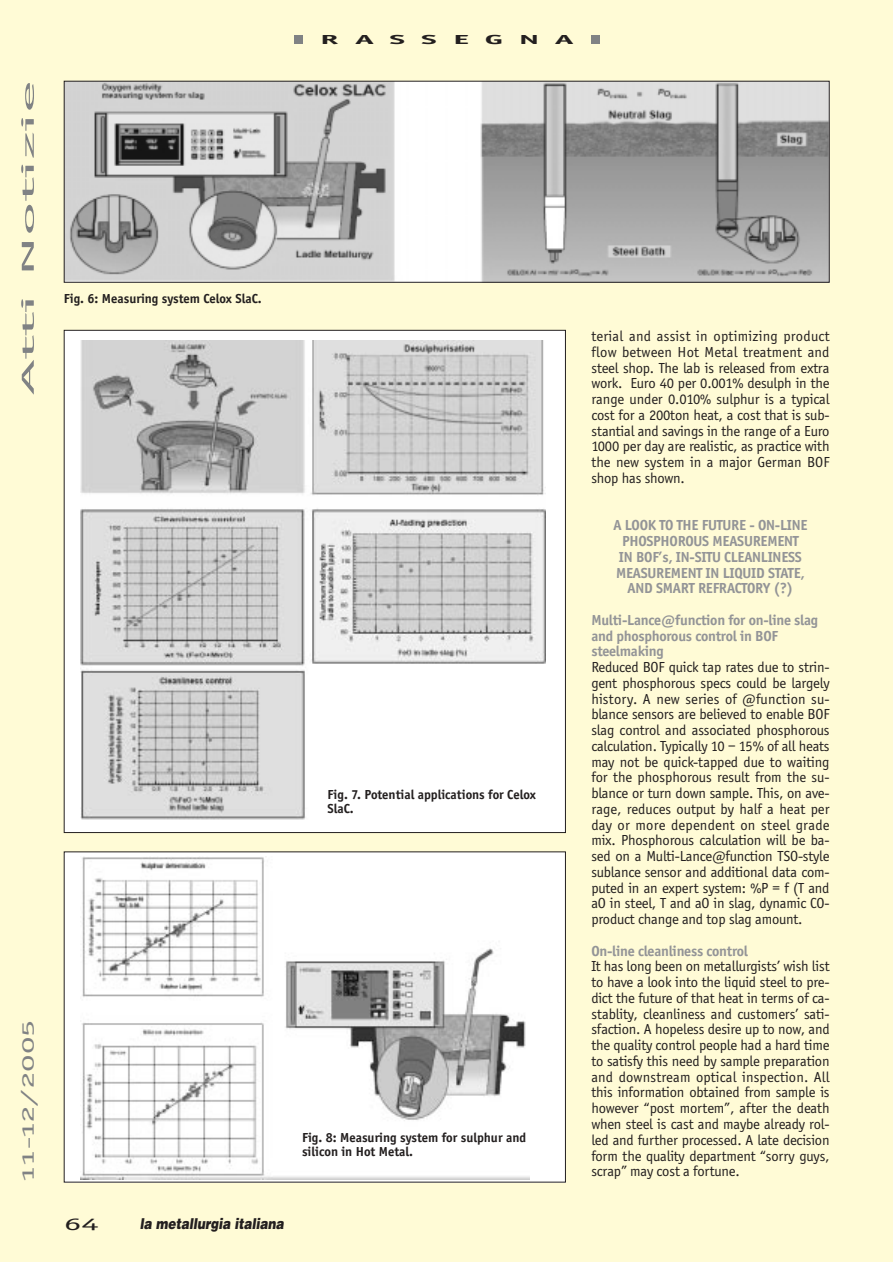
<style>
.page{position:relative;width:893px;height:1262px;background:#fff}
.page>*{position:absolute;margin:0;border:0;box-sizing:border-box;transform-origin:0 0}
.t1{font:18px "Officina Sans";color:#808284;scale:4 1}
.t2{font:18px "Officina Sans";color:#808284;scale:2 1}
.t3{font:18px "Officina Sans";color:#231f1f;scale:2 1}
.t4{font:15px/15.8px "Officina Sans";letter-spacing:-.015em;color:#231f1f;text-align:justify}
.t5{font:700 15px/15.8px "Officina Sans";letter-spacing:-.015em;color:#939497;text-align:center}
.t6{font:italic 900 15px "Helvetica";color:#231f1f;scale:.8 1}
.t7{font:700 13.5px/14.2px "Officina Sans";color:#231f1f}
.t8{font:700 13.5px "Officina Sans";letter-spacing:.475em;color:#231f1f;scale:2.5 1}
.t9{font:700 13.5px "Officina Sans";color:#231f1f;scale:2.5 1}
</style>
<div class="page">
<div style="left:0;top:0;width:892px;height:1261px;background:#fffbd6"></div>
<div style="left:590px;top:36px;width:9px;height:8px;background:#808284"></div>
<div style="left:294px;top:36px;width:9px;height:8px;background:#808284"></div>
<img style="left:66px;top:83px;width:761px;height:198px">
<div style="left:64px;top:81px;width:765px;height:202px;border:1px solid #231f1f"></div>
<div style="left:64px;top:330px;width:501px;height:502px;background:#fff"></div>
<img style="left:80px;top:341px;width:466px;height:479px">
<div style="left:64px;top:852px;width:501px;height:330px;background:#fff"></div>
<img style="left:80px;top:856px;width:449px;height:323px">
<p class="t1" style="left:21px;top:396px;width:80px;rotate:-90deg">Atti Notizie</p>
<p class="t2" style="left:21px;top:1182px;width:83px;rotate:-90deg">11-12/2005</p>
<p class="t9" style="left:320px;top:34px;width:9px">R</p>
<p class="t8" style="left:355px;top:34px;width:89px">ASSEGNA</p>
<p class="t7" style="left:64px;top:293px;width:199px">Fig. 6: Measuring system Celox SlaC.</p>
<p class="t7" style="left:327px;top:788px;width:210px">Fig. 7. Potential applications for Celox<br>SlaC.</p>
<p class="t7" style="left:302px;top:1131px;width:226px">Fig. 8: Measuring system for sulphur and silicon in Hot Metal.</p>
<p class="t3" style="left:64px;top:1216px;width:19px">64</p>
<p class="t6" style="left:140px;top:1217px;width:182px">la metallurgia italiana</p>
<p class="t4" style="left:591px;top:329px;width:240px">terial and assist in optimizing product flow between Hot Metal treatment and steel shop. The lab is released from extra work. Euro 40 per 0.001% desulph in the range under 0.010% sulphur is a typical cost for a 200ton heat, a cost that is sub&shy;stantial and savings in the range of a Euro 1000 per day are realistic, as practice with the new system in a major German BOF shop has shown.</p>
<p class="t5" style="left:613px;top:518px;width:195px">A LOOK TO THE FUTURE - ON-LINE<br>PHOSPHOROUS MEASUREMENT<br>IN BOF’s, IN-SITU CLEANLINESS<br>MEASUREMENT IN LIQUID STATE,<br>AND SMART REFRACTORY (?)</p>
<p class="t5" style="left:591px;top:613px;width:228px;text-align:left">Multi-Lance@function for on-line slag and phosphorous control in BOF steelmaking</p>
<p class="t4" style="left:591px;top:660px;width:240px">Reduced BOF quick tap rates due to strin&shy;gent phosphorous specs could be largely history. A new series of @function su&shy;blance sensors are believed to enable BOF slag control and associated phosphorous calculation. Typically 10 – 15% of all heats may not be quick-tapped due to waiting for the phosphorous result from the su&shy;blance or turn down sample. This, on ave&shy;rage, reduces output by half a heat per day or more dependent on steel grade mix. Phosphorous calculation will be ba&shy;sed on a Multi-Lance@function TSO-style sublance sensor and additional data com&shy;puted in an expert system: %P = f (T and aO in steel, T and aO in slag, dynamic CO&shy;product change and top slag amount.</p>
<p class="t5" style="left:591px;top:944px;width:158px">On-line cleanliness control</p>
<p class="t4" style="left:591px;top:959px;width:240px">It has long been on metallurgists’ wish list to have a look into the liquid steel to pre&shy;dict the future of that heat in terms of ca&shy;stablity, cleanliness and customers’ sati&shy;sfaction. A hopeless desire up to now, and the quality control people had a hard time to satisfy this need by sample preparation and downstream optical inspection. All this information obtained from sample is however “post mortem”, after the death when steel is cast and maybe already rol&shy;led and further processed. A late decision form the quality department “sorry guys, scrap” may cost a fortune.</p>
</div>
